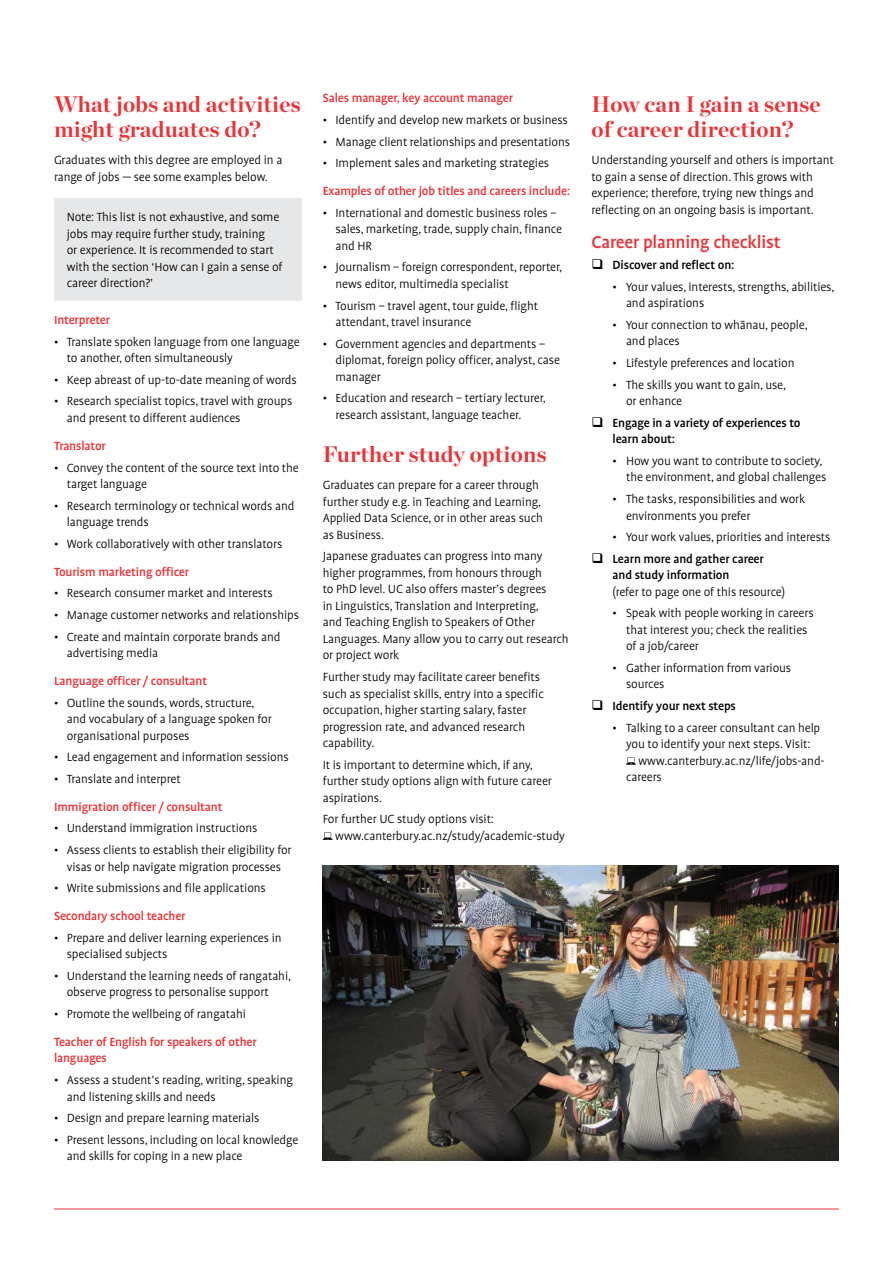
<style>
.page{position:relative;width:893px;height:1263px;background:#fff}
.page>*{position:absolute;margin:0;border:0;box-sizing:border-box;transform-origin:0 0}
.t1{font:700 22.5px/25.5px "Chronicle Display";letter-spacing:.01em;color:#ee3135}
.t2{font:500 19.5px "Profile Pro";letter-spacing:-.01em;color:#ee3135}
.t3{font:300 13.5px/16.5px "Profile Pro";letter-spacing:-.01em;color:#000}
.t4{font:500 13.5px/16.5px "Profile Pro";letter-spacing:-.01em;color:#ee3135}
.t5{font:500 13.5px/16.5px "Profile Pro";letter-spacing:-.01em;color:#000}
</style>
<div class="page">
<img style="left:323px;top:865px;width:516px;height:296px">
<svg style="left:323px;top:832px;width:10px;height:8px"></svg>
<div style="left:54px;top:198px;width:247px;height:103px;background:#e6e7e8"></div>
<hr style="left:54px;top:1208px;width:785px;height:1px;background:#ee3135">
<svg style="left:626px;top:757px;width:10px;height:8px"></svg>
<h1 class="t1" style="left:54px;top:89px;width:248px">What jobs and activities might graduates do?</h1>
<p class="t3" style="left:54px;top:152px;width:230px">Graduates with this degree are employed in a range of jobs — see some examples below.</p>
<p class="t3" style="left:67px;top:210px;width:217px">Note: This list is not exhaustive, and some jobs may require further study, training<br>or experience. It is recommended to start with the section ‘How can I gain a sense of career direction?’</p>
<p class="t4" style="left:54px;top:312px;width:58px">Interpreter</p>
<p class="t3" style="left:67px;top:334px;width:235px;text-indent:-13px">• Translate spoken language from one language to another, often simultaneously</p>
<p class="t3" style="left:54px;top:372px;width:244px">• Keep abreast of up-to-date meaning of words</p>
<p class="t3" style="left:67px;top:394px;width:227px;text-indent:-13px">• Research specialist topics, travel with groups and present to different audiences</p>
<p class="t4" style="left:54px;top:438px;width:53px">Translator</p>
<p class="t3" style="left:67px;top:460px;width:234px;text-indent:-13px">• Convey the content of the source text into the target language</p>
<p class="t3" style="left:67px;top:498px;width:229px;text-indent:-13px">• Research terminology or technical words and language trends</p>
<p class="t3" style="left:54px;top:536px;width:230px">• Work collaboratively with other translators</p>
<p class="t4" style="left:54px;top:564px;width:137px">Tourism marketing officer</p>
<p class="t3" style="left:54px;top:586px;width:220px">• Research consumer market and interests</p>
<p class="t3" style="left:54px;top:607px;width:247px">• Manage customer networks and relationships</p>
<p class="t3" style="left:67px;top:629px;width:215px;text-indent:-13px">• Create and maintain corporate brands and advertising media</p>
<p class="t4" style="left:54px;top:673px;width:155px">Language officer / consultant</p>
<p class="t3" style="left:67px;top:695px;width:206px;text-indent:-13px">• Outline the sounds, words, structure, and vocabulary of a language spoken for organisational purposes</p>
<p class="t3" style="left:54px;top:749px;width:236px">• Lead engagement and information sessions</p>
<p class="t3" style="left:54px;top:771px;width:128px">• Translate and interpret</p>
<p class="t4" style="left:54px;top:799px;width:170px">Immigration officer / consultant</p>
<p class="t3" style="left:54px;top:821px;width:205px">• Understand immigration instructions</p>
<p class="t3" style="left:54px;top:842px;width:239px;text-align:center">• Assess clients to establish their eligibility for visas or help navigate migration processes</p>
<p class="t3" style="left:54px;top:880px;width:213px">• Write submissions and file applications</p>
<p class="t4" style="left:54px;top:908px;width:133px">Secondary school teacher</p>
<p class="t3" style="left:67px;top:930px;width:216px;text-indent:-13px">• Prepare and deliver learning experiences in specialised subjects</p>
<p class="t3" style="left:67px;top:968px;width:226px;text-indent:-13px">• Understand the learning needs of rangatahi, observe progress to personalise support</p>
<p class="t3" style="left:54px;top:1006px;width:193px">• Promote the wellbeing of rangatahi</p>
<p class="t4" style="left:54px;top:1034px;width:204px">Teacher of English for speakers of other languages</p>
<p class="t3" style="left:67px;top:1072px;width:228px;text-indent:-13px">• Assess a student’s reading, writing, speaking and listening skills and needs</p>
<p class="t3" style="left:54px;top:1110px;width:207px">• Design and prepare learning materials</p>
<p class="t3" style="left:67px;top:1132px;width:233px;text-indent:-13px">• Present lessons, including on local knowledge and skills for coping in a new place</p>
<p class="t4" style="left:323px;top:90px;width:192px">Sales manager, key account manager</p>
<p class="t3" style="left:323px;top:112px;width:247px">• Identify and develop new markets or business</p>
<p class="t3" style="left:323px;top:134px;width:249px">• Manage client relationships and presentations</p>
<p class="t3" style="left:323px;top:156px;width:228px">• Implement sales and marketing strategies</p>
<p class="t4" style="left:323px;top:183px;width:249px">Examples of other job titles and careers include:</p>
<p class="t3" style="left:335px;top:205px;width:228px;text-indent:-13px">• International and domestic business roles – sales, marketing, trade, supply chain, finance and HR</p>
<p class="t3" style="left:335px;top:260px;width:228px;text-indent:-13px">• Journalism – foreign correspondent, reporter, news editor, multimedia specialist</p>
<p class="t3" style="left:335px;top:298px;width:204px;text-indent:-13px">• Tourism – travel agent, tour guide, flight attendant, travel insurance</p>
<p class="t3" style="left:335px;top:336px;width:226px;text-indent:-13px">• Government agencies and departments – diplomat, foreign policy officer, analyst, case manager</p>
<p class="t3" style="left:335px;top:390px;width:212px;text-indent:-13px">• Education and research – tertiary lecturer, research assistant, language teacher.</p>
<h1 class="t1" style="left:323px;top:440px;width:225px">Further study options</h1>
<p class="t3" style="left:323px;top:478px;width:222px">Graduates can prepare for a career through further study e.g. in Teaching and Learning, Applied Data Science, or in other areas such as Business.</p>
<p class="t3" style="left:323px;top:549px;width:248px">Japanese graduates can progress into many higher programmes, from honours through<br>to PhD level. UC also offers master’s degrees<br>in Linguistics, Translation and Interpreting,<br>and Teaching English to Speakers of Other Languages. Many allow you to carry out research or project work</p>
<p class="t3" style="left:323px;top:669px;width:223px">Further study may facilitate career benefits such as specialist skills, entry into a specific occupation, higher starting salary, faster progression rate, and advanced research capability.</p>
<p class="t3" style="left:323px;top:757px;width:231px">It is important to determine which, if any, further study options align with future career aspirations.</p>
<p class="t3" style="left:335px;top:811px;width:231px;text-indent:-12px">For further UC study options visit: www.canterbury.ac.nz/study/academic-study</p>
<h1 class="t1" style="left:591px;top:89px;width:231px">How can I gain a sense of career direction?</h1>
<p class="t3" style="left:591px;top:152px;width:244px">Understanding yourself and others is important to gain a sense of direction. This grows with experience; therefore, trying new things and reflecting on an ongoing basis is important.</p>
<h2 class="t2" style="left:591px;top:231px;width:191px">Career planning checklist</h2>
<p class="t5" style="left:612px;top:257px;width:123px">Discover and reflect on:</p>
<p class="t3" style="left:626px;top:279px;width:210px;text-indent:-14px">• Your values, interests, strengths, abilities, and aspirations</p>
<p class="t3" style="left:626px;top:317px;width:183px;text-indent:-14px">• Your connection to whānau, people, and places</p>
<p class="t3" style="left:612px;top:355px;width:184px">• Lifestyle preferences and location</p>
<p class="t3" style="left:626px;top:377px;width:162px;text-indent:-14px">• The skills you want to gain, use, or enhance</p>
<p class="t5" style="left:612px;top:415px;width:190px">Engage in a variety of experiences to learn about:</p>
<p class="t3" style="left:612px;top:453px;width:215px;text-align:right">• How you want to contribute to society, the environment, and global challenges</p>
<p class="t3" style="left:626px;top:491px;width:181px;text-indent:-14px">• The tasks, responsibilities and work environments you prefer</p>
<p class="t3" style="left:612px;top:529px;width:219px">• Your work values, priorities and interests</p>
<p class="t5" style="left:612px;top:551px;width:153px">Learn more and gather career and study information</p>
<p class="t3" style="left:612px;top:584px;width:174px">(refer to page one of this resource)</p>
<p class="t3" style="left:626px;top:605px;width:189px;text-indent:-14px">• Speak with people working in careers that interest you; check the realities of a job/career</p>
<p class="t3" style="left:626px;top:660px;width:167px;text-indent:-14px">• Gather information from various sources</p>
<p class="t5" style="left:612px;top:698px;width:125px">Identify your next steps</p>
<p class="t3" style="left:612px;top:720px;width:209px">• Talking to a career consultant can help</p>
<p class="t3" style="left:626px;top:736px;width:186px">you to identify your next steps. Visit:</p>
<p class="t3" style="left:638px;top:753px;width:188px">www.canterbury.ac.nz/life/jobs-and-</p>
<p class="t3" style="left:626px;top:769px;width:37px">careers</p>
</div>
